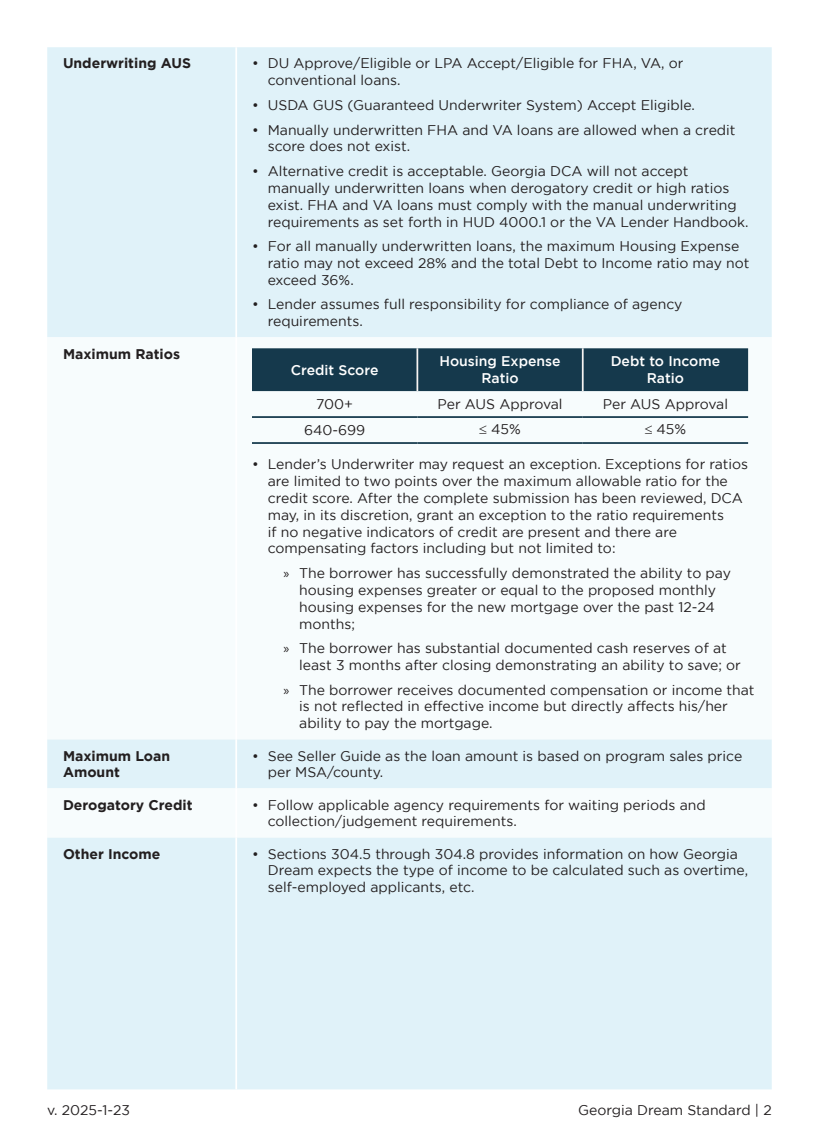
<style>
.page{position:relative;width:819px;height:1134px;background:#fff}
.page>*{position:absolute;margin:0;border:0;box-sizing:border-box;transform-origin:0 0}
.Paragraph_Style_1{font:14px/16.8px "Gotham";color:#231f20}
.Paragraph_Style_1-2{font:700 14px "Gotham";color:#231f20}
.Paragraph_Style_1-3{font:500 14px/16.8px "Gotham";color:#fff;text-align:center}
.s1{font-family:"Myriad Pro"}
</style>
<div class="page">
<div style="left:47px;top:47px;width:725px;height:1042px;background:#e0f2f9"></div>
<svg style="left:47px;top:337px;width:725px;height:500px"></svg>
<hr style="left:235px;top:47px;width:2px;height:290px;background:#fff">
<hr style="left:235px;top:337px;width:2px;height:402px;background:#fff">
<hr style="left:235px;top:739px;width:2px;height:49px;background:#fff">
<hr style="left:235px;top:788px;width:2px;height:49px;background:#fff">
<hr style="left:235px;top:837px;width:2px;height:252px;background:#fff">
<div style="left:252px;top:348px;width:496px;height:43px;background:#15394c"></div>
<hr style="left:416px;top:348px;width:2px;height:43px;background:#f6f4f2">
<hr style="left:582px;top:348px;width:2px;height:43px;background:#f6f4f2">
<hr style="left:417px;top:416px;width:166px;height:2px;background:#15394c">
<hr style="left:583px;top:416px;width:165px;height:2px;background:#15394c">
<hr style="left:417px;top:442px;width:166px;height:2px;background:#15394c">
<hr style="left:583px;top:442px;width:165px;height:2px;background:#15394c">
<hr style="left:252px;top:416px;width:165px;height:2px;background:#15394c">
<hr style="left:252px;top:442px;width:165px;height:2px;background:#15394c">
<p class="Paragraph_Style_1-2" style="left:63px;top:55px;width:129px">Underwriting AUS</p>
<p class="Paragraph_Style_1" style="left:268px;top:55px;width:417px;text-indent:-16px">• DU Approve/Eligible or LPA Accept/Eligible for FHA, VA, or conventional loans.</p>
<p class="Paragraph_Style_1" style="left:252px;top:96px;width:444px">• USDA GUS (Guaranteed Underwriter System) Accept Eligible.</p>
<p class="Paragraph_Style_1" style="left:268px;top:121px;width:469px;text-indent:-16px">• Manually underwritten FHA and VA loans are allowed when a credit score does not exist.</p>
<p class="Paragraph_Style_1" style="left:268px;top:163px;width:482px;text-indent:-16px">• Alternative credit is acceptable. Georgia DCA will not accept manually underwritten loans when derogatory credit or high ratios exist. FHA and VA loans must comply with the manual underwriting requirements as set forth in HUD 4000.1 or the VA Lender Handbook.</p>
<p class="Paragraph_Style_1" style="left:268px;top:238px;width:483px;text-indent:-16px">• For all manually underwritten loans, the maximum Housing Expense ratio may not exceed 28% and the total Debt to Income ratio may not exceed 36%.</p>
<p class="Paragraph_Style_1" style="left:268px;top:296px;width:416px;text-indent:-16px">• Lender assumes full responsibility for compliance of agency requirements.</p>
<p class="Paragraph_Style_1-2" style="left:63px;top:345px;width:119px">Maximum Ratios</p>
<p class="Paragraph_Style_1-3" style="left:291px;top:361px;width:89px">Credit Score</p>
<p class="Paragraph_Style_1-3" style="left:439px;top:353px;width:123px">Housing Expense<br>Ratio</p>
<p class="Paragraph_Style_1-3" style="left:611px;top:353px;width:111px">Debt to Income<br>Ratio</p>
<p class="Paragraph_Style_1" style="left:316px;top:396px;width:39px">700+</p>
<p class="Paragraph_Style_1" style="left:437px;top:396px;width:127px">Per AUS Approval</p>
<p class="Paragraph_Style_1" style="left:603px;top:396px;width:127px">Per AUS Approval</p>
<p class="Paragraph_Style_1" style="left:304px;top:422px;width:63px">640-699</p>
<p class="Paragraph_Style_1" style="left:479px;top:421px;width:43px">≤ 45%</p>
<p class="Paragraph_Style_1" style="left:645px;top:421px;width:43px">≤ 45%</p>
<p class="Paragraph_Style_1" style="left:268px;top:456px;width:482px;text-indent:-16px">• Lender’s Underwriter may request an exception. Exceptions for ratios are limited to two points over the maximum allowable ratio for the credit score. After the complete submission has been reviewed, DCA may, in its discretion, grant an exception to the ratio requirements<br>if no negative indicators of credit are present and there are compensating factors including but not limited to:</p>
<p class="Paragraph_Style_1" style="left:299px;top:565px;width:433px;text-indent:-16px"><span class="s1">»</span> The borrower has successfully demonstrated the ability to pay housing expenses greater or equal to the proposed monthly housing expenses for the new mortgage over the past 12-24 months;</p>
<p class="Paragraph_Style_1" style="left:299px;top:640px;width:443px;text-indent:-16px"><span class="s1">»</span> The borrower has substantial documented cash reserves of at least 3 months after closing demonstrating an ability to save; or</p>
<p class="Paragraph_Style_1" style="left:299px;top:681px;width:457px;text-indent:-16px"><span class="s1">»</span> The borrower receives documented compensation or income that is not reflected in effective income but directly affects his/her ability to pay the mortgage.</p>
<p class="Paragraph_Style_1-2" style="left:63px;top:748px;width:109px">Maximum Loan</p>
<p class="Paragraph_Style_1-2" style="left:63px;top:764px;width:58px">Amount</p>
<p class="Paragraph_Style_1" style="left:268px;top:747px;width:476px;text-indent:-16px">• See Seller Guide as the loan amount is based on program sales price per MSA/county.</p>
<p class="Paragraph_Style_1-2" style="left:63px;top:797px;width:131px">Derogatory Credit</p>
<p class="Paragraph_Style_1" style="left:268px;top:796px;width:440px;text-indent:-16px">• Follow applicable agency requirements for waiting periods and collection/judgement requirements.</p>
<p class="Paragraph_Style_1-2" style="left:63px;top:846px;width:99px">Other Income</p>
<p class="Paragraph_Style_1" style="left:268px;top:845px;width:482px;text-indent:-16px">• Sections 304.5 through 304.8 provides information on how Georgia<br>Dream expects the type of income to be calculated such as overtime, self-employed applicants, etc.</p>
<p class="Paragraph_Style_1" style="left:47px;top:1102px;width:84px">v. 2025-1-23</p>
<p class="Paragraph_Style_1" style="left:578px;top:1102px;width:195px">Georgia Dream Standard | 2</p>
</div>
